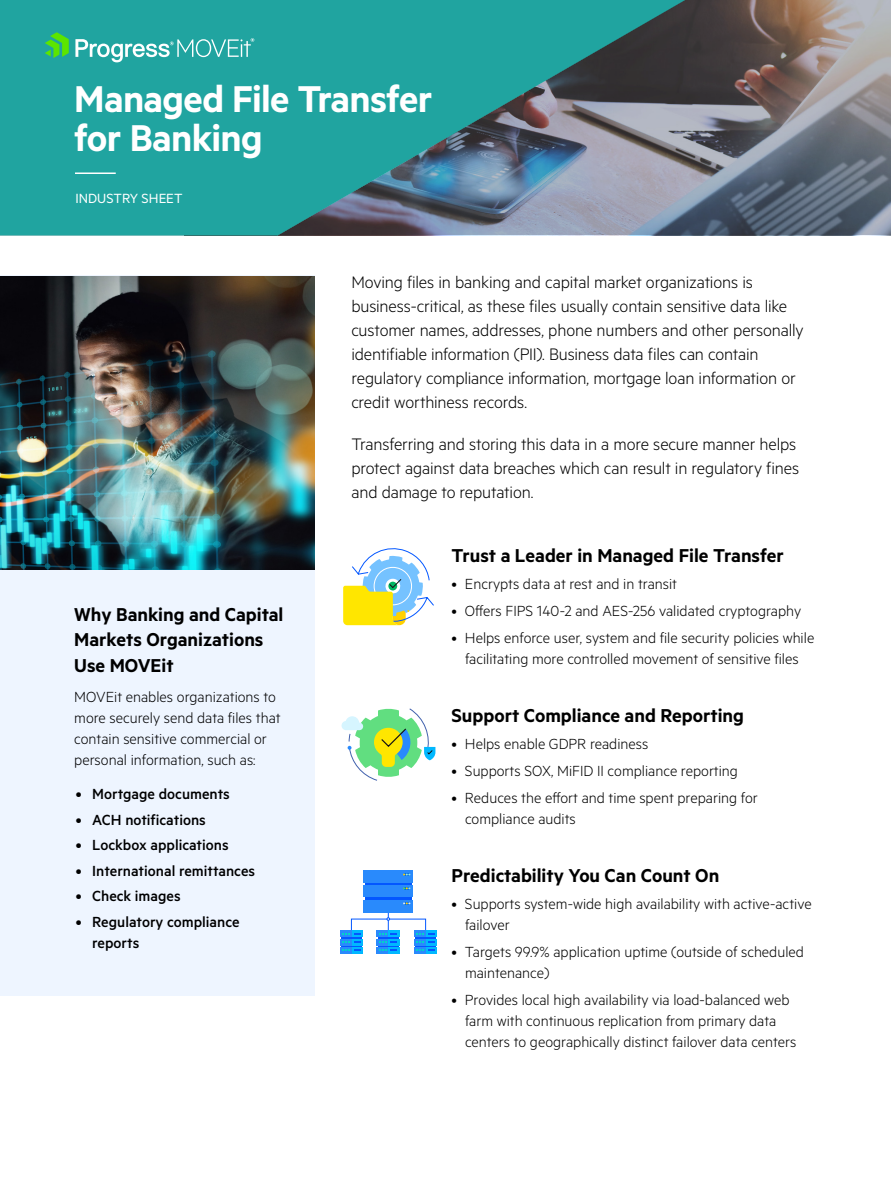
<style>
.page{position:relative;width:891px;height:1188px;background:#fff}
.page>*{position:absolute;margin:0;border:0;box-sizing:border-box;transform-origin:0 0}
.t1{font:600 42px/39px "Metric";letter-spacing:-.015em;color:#fff}
.t2{font:600 21px/25.2px "Metric";color:#000}
.Call_Out_Text{font:300 18.75px/24px "Metric";letter-spacing:-.01em;color:#000}
.t3{font:300 16.5px/21px "Metric";color:#000}
.t4{font:500 16.5px/21px "Metric";color:#000}
.t5{font:15px "Metric";color:#fff}
</style>
<div class="page">
<svg style="left:706px;top:0;width:185px;height:236px;background:#737278"></svg>
<div style="left:0;top:0;width:182px;height:236px;background:#20a4a0"></div>
<div style="left:182px;top:0;width:174px;height:30px;background:#20a4a0"></div>
<div style="left:182px;top:30px;width:174px;height:206px;background:#20a4a0"></div>
<svg style="left:356px;top:0;width:350px;height:133px;background:#368585"></svg>
<img style="left:356px;top:133px;width:350px;height:103px">
<svg style="left:45px;top:32px;width:24px;height:26px"></svg>
<svg style="left:75px;top:38px;width:179px;height:24px;background:#53b9b6"></svg>
<hr style="left:75px;top:172px;width:41px;height:2px;background:#fff">
<div style="left:0;top:276px;width:314px;height:720px;background:#eef5ff"></div>
<img style="left:0;top:276px;width:314px;height:294px">
<svg style="left:341px;top:708px;width:94px;height:73px"></svg>
<div style="left:365px;top:880px;width:47px;height:8px;background:#298afc"></div>
<div style="left:363px;top:870px;width:50px;height:12px;background:#298afc"></div>
<svg style="left:403px;top:874px;width:7px;height:2px"></svg>
<div style="left:341px;top:937px;width:11px;height:11px;background:#0357ff"></div>
<div style="left:351px;top:937px;width:11px;height:11px;background:#0357ff"></div>
<div style="left:352px;top:939px;width:11px;height:7px;background:#00b8ff"></div>
<svg style="left:352px;top:947px;width:11px;height:7px"></svg>
<svg style="left:340px;top:930px;width:3px;height:7px"></svg>
<div style="left:340px;top:939px;width:11px;height:7px;background:#298afc"></div>
<svg style="left:340px;top:947px;width:11px;height:7px"></svg>
<svg style="left:343px;top:950px;width:17px;height:1px"></svg>
<div style="left:378px;top:937px;width:10px;height:11px;background:#0357ff"></div>
<div style="left:388px;top:937px;width:11px;height:11px;background:#0357ff"></div>
<div style="left:388px;top:939px;width:12px;height:7px;background:#00b8ff"></div>
<svg style="left:388px;top:947px;width:12px;height:7px"></svg>
<div style="left:377px;top:939px;width:11px;height:7px;background:#298afc"></div>
<svg style="left:377px;top:947px;width:11px;height:7px"></svg>
<svg style="left:379px;top:950px;width:18px;height:1px"></svg>
<div style="left:415px;top:937px;width:11px;height:11px;background:#0357ff"></div>
<div style="left:425px;top:937px;width:11px;height:11px;background:#0357ff"></div>
<svg style="left:434px;top:930px;width:3px;height:7px"></svg>
<div style="left:426px;top:939px;width:11px;height:7px;background:#00b8ff"></div>
<svg style="left:426px;top:947px;width:11px;height:7px"></svg>
<div style="left:414px;top:939px;width:11px;height:7px;background:#298afc"></div>
<svg style="left:414px;top:947px;width:11px;height:7px"></svg>
<svg style="left:343px;top:883px;width:91px;height:60px"></svg>
<svg style="left:417px;top:950px;width:17px;height:1px"></svg>
<svg style="left:343px;top:548px;width:91px;height:77px"></svg>
<h1 class="t1" style="left:74px;top:78px;width:360px">Managed File Transfer for Banking</h1>
<p class="t5" style="left:75px;top:190px;width:109px">INDUSTRY SHEET</p>
<p class="t2" style="left:74px;top:601px;width:211px">Why Banking and Capital<br>Markets Organizations<br>Use MOVEit</p>
<p class="t3" style="left:74px;top:685px;width:208px">MOVEit enables organizations to more securely send data files that contain sensitive commercial or personal information, such as:</p>
<p class="t4" style="left:76px;top:783px;width:156px">• Mortgage documents</p>
<p class="t4" style="left:76px;top:808px;width:132px">• ACH notifications</p>
<p class="t4" style="left:76px;top:834px;width:155px">• Lockbox applications</p>
<p class="t4" style="left:76px;top:859px;width:181px">• International remittances</p>
<p class="t4" style="left:76px;top:885px;width:107px">• Check images</p>
<p class="t4" style="left:92px;top:910px;width:149px;text-indent:-16px">• Regulatory compliance reports</p>
<p class="Call_Out_Text" style="left:351px;top:270px;width:454px">Moving files in banking and capital market organizations is business-critical, as these files usually contain sensitive data like customer names, addresses, phone numbers and other personally identifiable information (PII). Business data files can contain regulatory compliance information, mortgage loan information or credit worthiness records.</p>
<p class="Call_Out_Text" style="left:351px;top:432px;width:449px">Transferring and storing this data in a more secure manner helps protect against data breaches which can result in regulatory fines and damage to reputation.</p>
<p class="t2" style="left:452px;top:542px;width:334px">Trust a Leader in Managed File Transfer</p>
<p class="t3" style="left:452px;top:573px;width:227px">• Encrypts data at rest and in transit</p>
<p class="t3" style="left:452px;top:600px;width:351px">• Offers FIPS 140-2 and AES-256 validated cryptography</p>
<p class="t3" style="left:452px;top:627px;width:364px;text-align:center">• Helps enforce user, system and file security policies while facilitating more controlled movement of sensitive files</p>
<p class="t2" style="left:452px;top:702px;width:294px">Support Compliance and Reporting</p>
<p class="t3" style="left:452px;top:733px;width:199px">• Helps enable GDPR readiness</p>
<p class="t3" style="left:452px;top:760px;width:288px">• Supports SOX, MiFID II compliance reporting</p>
<p class="t3" style="left:465px;top:787px;width:294px;text-indent:-14px">• Reduces the effort and time spent preparing for compliance audits</p>
<p class="t2" style="left:452px;top:863px;width:269px">Predictability You Can Count On</p>
<p class="t3" style="left:465px;top:893px;width:348px;text-indent:-14px">• Supports system-wide high availability with active-active failover</p>
<p class="t3" style="left:465px;top:941px;width:340px;text-indent:-14px">• Targets 99.9% application uptime (outside of scheduled maintenance)</p>
<p class="t3" style="left:465px;top:989px;width:333px;text-indent:-14px">• Provides local high availability via load-balanced web farm with continuous replication from primary data centers to geographically distinct failover data centers</p>
</div>
